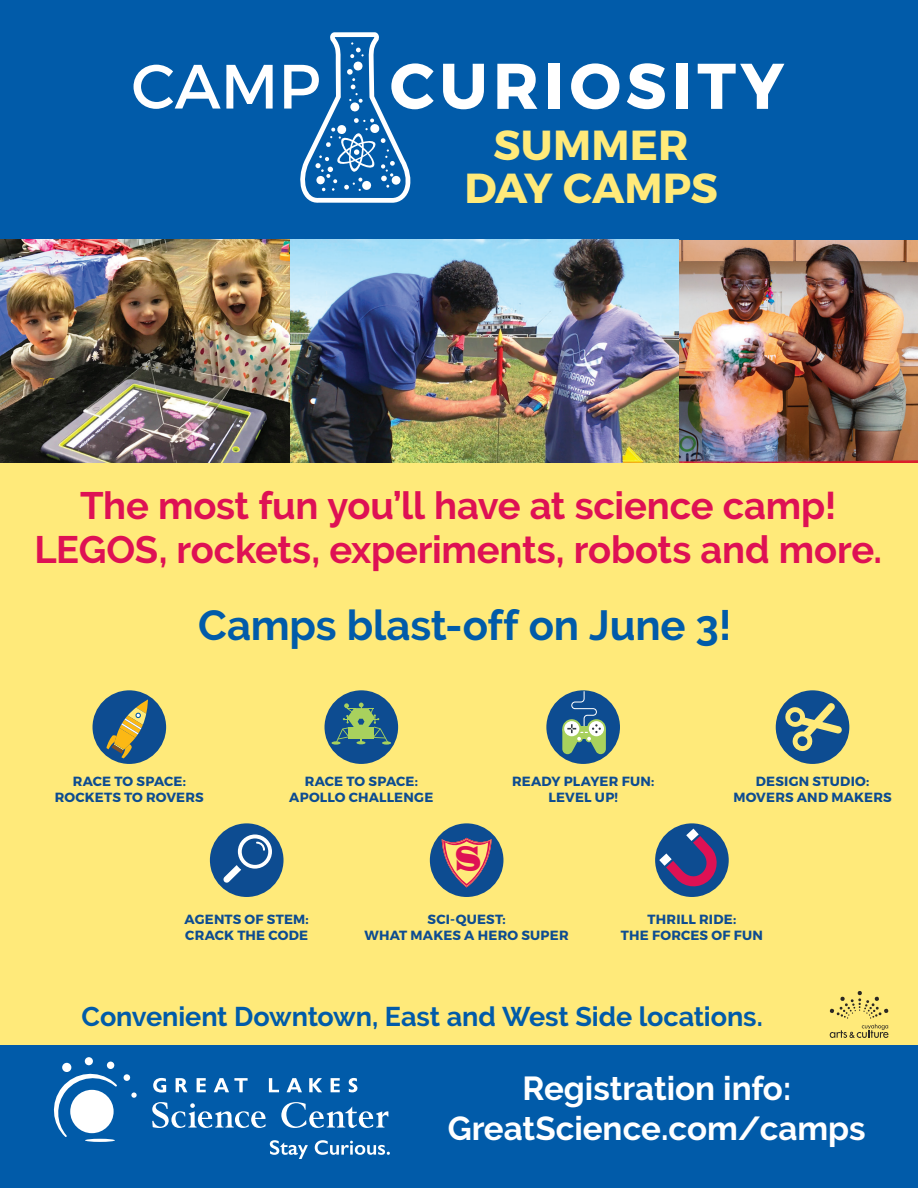
<style>
.page{position:relative;width:918px;height:1188px;background:#fff}
.page>*{position:absolute;margin:0;border:0;box-sizing:border-box;transform-origin:0 0}
.t1{font:700 42px/43.2px "Montserrat";letter-spacing:.005em;color:#ffea7a;text-align:center}
.t2{font:700 41.85px "Raleway";letter-spacing:-.005em;color:#015ba9}
.t3{font:700 38.1px/44.2px "Raleway";letter-spacing:-.005em;color:#de1154;text-align:center}
.t4{font:34.2px "Latin Wide";color:#de1154;scale:.65 1}
.t5{font:700 33.15px/39.8px "Raleway";color:#fff;text-align:center}
.t6{font:700 27px "Raleway";letter-spacing:-.005em;color:#015ba9}
.t7{font:700 13.35px/15.9px "Montserrat";letter-spacing:.015em;color:#0d4c91;text-align:center}
</style>
<div class="page">
<div style="left:0;top:240px;width:918px;height:810px;background:#ffea7a"></div>
<img style="left:678px;top:240px;width:240px;height:222px">
<div style="left:0;top:0;width:918px;height:240px;background:#015ba9"></div>
<svg style="left:134px;top:65px;width:139px;height:44px"></svg>
<svg style="left:284px;top:32px;width:150px;height:171px"></svg>
<svg style="left:443px;top:64px;width:41px;height:45px"></svg>
<svg style="left:497px;top:64px;width:40px;height:45px"></svg>
<div style="left:549px;top:64px;width:11px;height:45px;background:#fff"></div>
<svg style="left:571px;top:63px;width:48px;height:46px"></svg>
<svg style="left:627px;top:63px;width:38px;height:46px"></svg>
<div style="left:676px;top:64px;width:12px;height:45px;background:#fff"></div>
<svg style="left:698px;top:64px;width:86px;height:45px"></svg>
<img style="left:0;top:240px;width:290px;height:222px">
<img style="left:290px;top:240px;width:388px;height:222px">
<div style="left:0;top:1045px;width:918px;height:143px;background:#015ba9"></div>
<svg style="left:54px;top:1057px;width:336px;height:101px"></svg>
<svg style="left:830px;top:991px;width:58px;height:47px"></svg>
<div style="left:93px;top:690px;width:73px;height:74px;background:#0d4c91;border-radius:50%"></div>
<svg style="left:106px;top:699px;width:42px;height:59px"></svg>
<div style="left:776px;top:690px;width:73px;height:74px;background:#0d4c91;border-radius:50%"></div>
<svg style="left:784px;top:703px;width:58px;height:49px"></svg>
<div style="left:325px;top:690px;width:73px;height:74px;background:#0d4c91;border-radius:50%"></div>
<svg style="left:332px;top:703px;width:59px;height:42px"></svg>
<div style="left:546px;top:690px;width:74px;height:74px;background:#0d4c91;border-radius:50%"></div>
<svg style="left:562px;top:691px;width:44px;height:63px"></svg>
<div style="left:210px;top:823px;width:74px;height:74px;background:#0d4c91;border-radius:50%"></div>
<svg style="left:223px;top:834px;width:49px;height:49px"></svg>
<div style="left:430px;top:823px;width:73px;height:74px;background:#0d4c91;border-radius:50%"></div>
<svg style="left:442px;top:838px;width:50px;height:49px"></svg>
<div style="left:655px;top:823px;width:74px;height:74px;background:#0d4c91;border-radius:50%"></div>
<svg style="left:659px;top:829px;width:60px;height:60px"></svg>
<h1 class="t1" style="left:464px;top:124px;width:255px">SUMMER<br>DAY CAMPS</h1>
<h3 class="t3" style="left:35px;top:484px;width:849px">The most fun you’ll have at science camp!<br>LEGOS, rockets, experiments, robots and more.</h3>
<h2 class="t2" style="left:198px;top:601px;width:535px">Camps blast-off on June 3!</h2>
<p class="t7" style="left:55px;top:774px;width:151px">RACE TO SPACE:<br>ROCKETS TO ROVERS</p>
<p class="t7" style="left:733px;top:774px;width:160px">DESIGN STUDIO:<br>MOVERS AND MAKERS</p>
<p class="t7" style="left:289px;top:774px;width:146px">RACE TO SPACE:<br>APOLLO CHALLENGE</p>
<p class="t7" style="left:512px;top:774px;width:144px">READY PLAYER FUN:<br>LEVEL UP!</p>
<h3 class="t4" style="left:455px;top:838px;width:42px">S</h3>
<p class="t7" style="left:185px;top:912px;width:126px;text-align:left">AGENTS OF STEM:<br>CRACK THE CODE</p>
<p class="t7" style="left:365px;top:912px;width:206px">SCI-QUEST:<br>WHAT MAKES A HERO SUPER</p>
<p class="t7" style="left:621px;top:912px;width:143px">THRILL RIDE:<br>THE FORCES OF FUN</p>
<h3 class="t6" style="left:82px;top:1001px;width:683px">Convenient Downtown, East and West Side locations.</h3>
<h3 class="t5" style="left:448px;top:1069px;width:419px">Registration info:<br>GreatScience.com/camps</h3>
</div>
